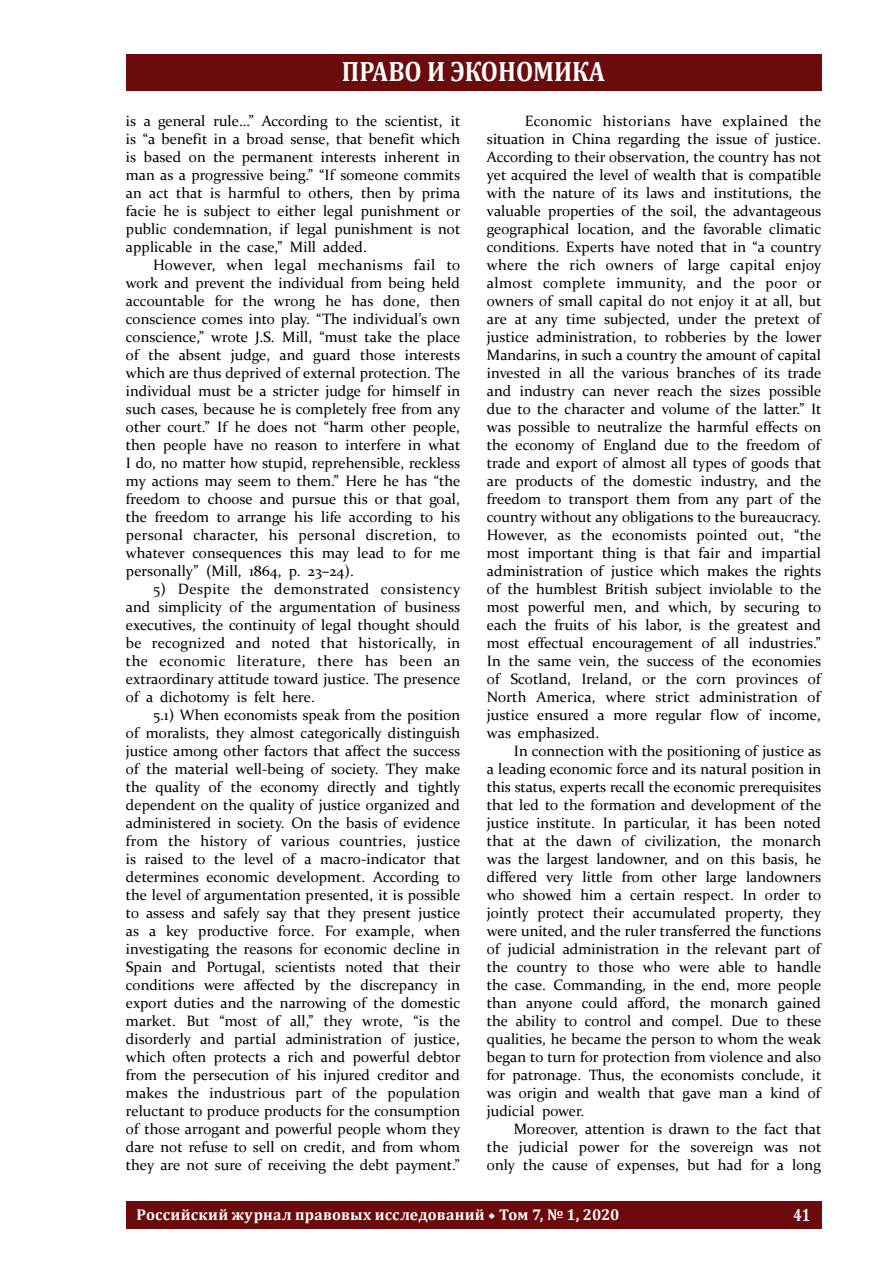
<style>
.page{position:relative;width:893px;height:1263px;background:#fff}
.page>*{position:absolute;margin:0;border:0;box-sizing:border-box;transform-origin:0 0}
.t1{font:700 28.2px "Cambria";color:#fff;scale:.88 1}
.t2{font:700 17.85px "Cambria";color:#fff;scale:.8 1}
.t3{font:700 15.6px "Cambria";letter-spacing:.015em;color:#fff}
.t4{font:15px/18px "Constantia";color:#000;text-align:justify}
.s1{font-family:"Minion Pro"}
</style>
<div class="page">
<div style="left:126px;top:54px;width:695px;height:36px;background:#6b0b0c"></div>
<div style="left:126px;top:1202px;width:695px;height:27px;background:#6b0b0c"></div>
<h1 class="t1" style="left:342px;top:51px;width:301px">ПРАВО И ЭКОНОМИКА</h1>
<p class="t4" style="left:126px;top:111px;width:336px">is a general rule…” According to the scientist, it is “a benefit in a broad sense, that benefit which is based on the permanent interests inherent in man as a progressive being.” “If someone commits an act that is harmful to others, then by prima facie he is subject to either legal punishment or public condemnation, if legal punishment is not applicable in the case,” Mill added.</p>
<p class="t4" style="left:126px;top:255px;width:336px;text-indent:27px">However, when legal mechanisms fail to work and prevent the individual from being held accountable for the wrong he has done, then conscience comes into play. “The individual’s own conscience,” wrote J.S. Mill, “must take the place of the absent judge, and guard those interests which are thus deprived of external protection. The individual must be a stricter judge for himself in such cases, because he is completely free from any other court.” If he does not “harm other people, then people have no reason to interfere in what I do, no matter how stupid, reprehensible, reckless my actions may seem to them.” Here he has “the freedom to choose and pursue this or that goal, the freedom to arrange his life according to his personal character, his personal discretion, to whatever consequences this may lead to for me personally” (Mill, 1864, p. 23–24).</p>
<p class="t4" style="left:126px;top:579px;width:336px;text-indent:27px">5) Despite the demonstrated consistency and simplicity of the argumentation of business executives, the continuity of legal thought should be recognized and noted that historically, in the economic literature, there has been an extraordinary attitude toward justice. The presence of a dichotomy is felt here.</p>
<p class="t4" style="left:126px;top:705px;width:336px;text-indent:27px">5.1) When economists speak from the position of moralists, they almost categorically distinguish justice among other factors that affect the success of the material well-being of society. They make the quality of the economy directly and tightly dependent on the quality of justice organized and administered in society. On the basis of evidence from the history of various countries, justice is raised to the level of a macro-indicator that determines economic development. According to the level of argumentation presented, it is possible to assess and safely say that they present justice as a key productive force. For example, when investigating the reasons for economic decline in Spain and Portugal, scientists noted that their conditions were affected by the discrepancy in export duties and the narrowing of the domestic market. But “most of all,” they wrote, “is the disorderly and partial administration of justice, which often protects a rich and powerful debtor from the persecution of his injured creditor and makes the industrious part of the population reluctant to produce products for the consumption of those arrogant and powerful people whom they dare not refuse to sell on credit, and from whom they are not sure of receiving the debt payment.”</p>
<p class="t4" style="left:487px;top:111px;width:336px;text-indent:38px">Economic historians have explained the situation in China regarding the issue of justice.<br>According to their observation, the country has not yet acquired the level of wealth that is compatible with the nature of its laws and institutions, the valuable properties of the soil, the advantageous geographical location, and the favorable climatic conditions. Experts have noted that in “a country where the rich owners of large capital enjoy almost complete immunity, and the poor or owners of small capital do not enjoy it at all, but are at any time subjected, under the pretext of justice administration, to robberies by the lower Mandarins, in such a country the amount of capital invested in all the various branches of its trade and industry can never reach the sizes possible due to the character and volume of the latter.” It was possible to neutralize the harmful effects on the economy of England due to the freedom of trade and export of almost all types of goods that are products of the domestic industry, and the freedom to transport them from any part of the country without any obligations to the bureaucracy.<br>However, as the economists pointed out, “the most important thing is that fair and impartial administration of justice which makes the rights of the humblest British subject inviolable to the most powerful men, and which, by securing to each the fruits of his labor, is the greatest and most effectual encouragement of all industries.” In the same vein, the success of the economies of Scotland, Ireland, or the corn provinces of North America, where strict administration of justice ensured a more regular flow of income, was emphasized.</p>
<p class="t4" style="left:487px;top:741px;width:336px;text-indent:27px">In connection with the positioning of justice as a leading economic force and its natural position in this status, experts recall the economic prerequisites that led to the formation and development of the justice institute. In particular, it has been noted that at the dawn of civilization, the monarch was the largest landowner, and on this basis, he differed very little from other large landowners who showed him a certain respect. In order to jointly protect their accumulated property, they were united, and the ruler transferred the functions of judicial administration in the relevant part of the country to those who were able to handle the case. Commanding, in the end, more people than anyone could afford, the monarch gained the ability to control and compel. Due to these qualities, he became the person to whom the weak began to turn for protection from violence and also for patronage. Thus, the economists conclude, it was origin and wealth that gave man a kind of judicial power.</p>
<p class="t4" style="left:487px;top:1119px;width:336px;text-indent:27px">Moreover, attention is drawn to the fact that the judicial power for the sovereign was not only the cause of expenses, but had for a long</p>
<p class="t3" style="left:137px;top:1203px;width:484px">Российский журнал правовых исследований <span class="s1">◆</span> Том 7, № 1, 2020</p>
<p class="t2" style="left:793px;top:1202px;width:23px">41</p>
</div>
